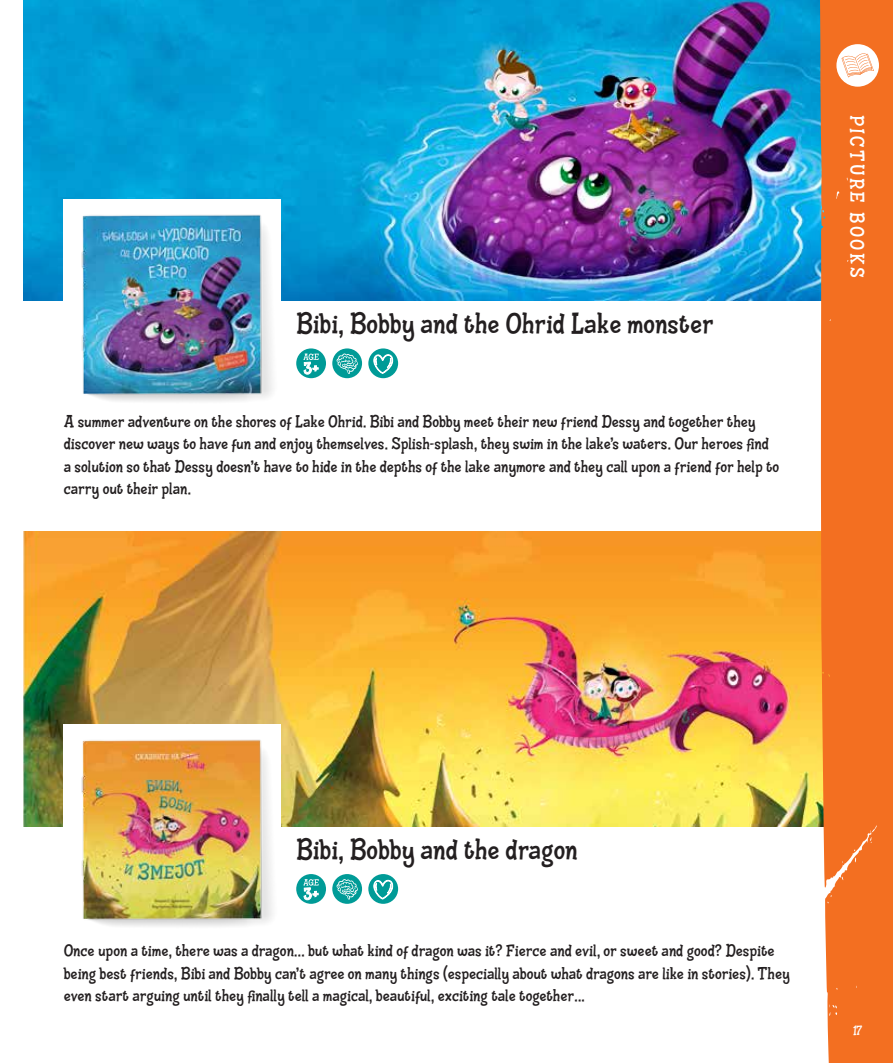
<style>
.page{position:relative;width:893px;height:1063px;background:#fff}
.page>*{position:absolute;margin:0;border:0;box-sizing:border-box;transform-origin:0 0}
.t1{font:36px "Bibi Bobi";color:#231f20}
.t2{font:24px "Bibi Bobi";letter-spacing:.1em;color:#fff}
.t3{font:21px/22.5px "Bibi Bobi";color:#231f20}
.t4{font:16.5px "Bibi Bobi";color:#fff}
</style>
<div class="page">
<img style="left:24px;top:0;width:796px;height:300px">
<img style="left:24px;top:531px;width:796px;height:295px">
<div style="left:64px;top:199px;width:217px;height:223px;background:#fff"></div>
<img style="left:81px;top:214px;width:192px;height:188px">
<div style="left:64px;top:724px;width:217px;height:223px;background:#fff"></div>
<img style="left:81px;top:739px;width:192px;height:188px">
<div style="left:296px;top:874px;width:30px;height:30px;background:#009b97;border-radius:50%"></div>
<svg style="left:303px;top:879px;width:16px;height:21px"></svg>
<svg style="left:332px;top:874px;width:30px;height:30px"></svg>
<svg style="left:336px;top:879px;width:22px;height:21px"></svg>
<svg style="left:368px;top:874px;width:30px;height:30px"></svg>
<svg style="left:374px;top:879px;width:20px;height:20px"></svg>
<div style="left:296px;top:348px;width:30px;height:30px;background:#009b97;border-radius:50%"></div>
<svg style="left:303px;top:354px;width:16px;height:21px"></svg>
<svg style="left:332px;top:348px;width:30px;height:30px"></svg>
<svg style="left:336px;top:353px;width:22px;height:21px"></svg>
<svg style="left:368px;top:348px;width:30px;height:30px"></svg>
<svg style="left:374px;top:353px;width:20px;height:21px"></svg>
<div style="left:820px;top:0;width:73px;height:1063px;background:#f36f21"></div>
<div style="left:836px;top:44px;width:43px;height:43px;background:#fff;border-radius:50%"></div>
<svg style="left:842px;top:53px;width:32px;height:24px"></svg>
<h1 class="t1" style="left:296px;top:306px;width:419px">Bibi, Bobby and the Ohrid Lake monster</h1>
<p class="t3" style="left:64px;top:410px;width:717px">A summer adventure on the shores of Lake Ohrid. Bibi and Bobby meet their new friend Dessy and together they discover new ways to have fun and enjoy themselves. Splish-splash, they swim in the lake’s waters. Our heroes find a solution so that Dessy doesn’t have to hide in the depths of the lake anymore and they call upon a friend for help to carry out their plan.</p>
<p class="t2" style="left:869px;top:115px;width:164px;rotate:90deg">PICTURE BOOKS</p>
<h1 class="t1" style="left:296px;top:831px;width:283px">Bibi, Bobby and the dragon</h1>
<p class="t3" style="left:64px;top:939px;width:728px">Once upon a time, there was a dragon... but what kind of dragon was it? Fierce and evil, or sweet and good? Despite being best friends, Bibi and Bobby can’t agree on many things (especially about what dragons are like in stories). They even start arguing until they finally tell a magical, beautiful, exciting tale together...</p>
<p class="t4" style="left:853px;top:1022px;width:11px">17</p>
</div>
